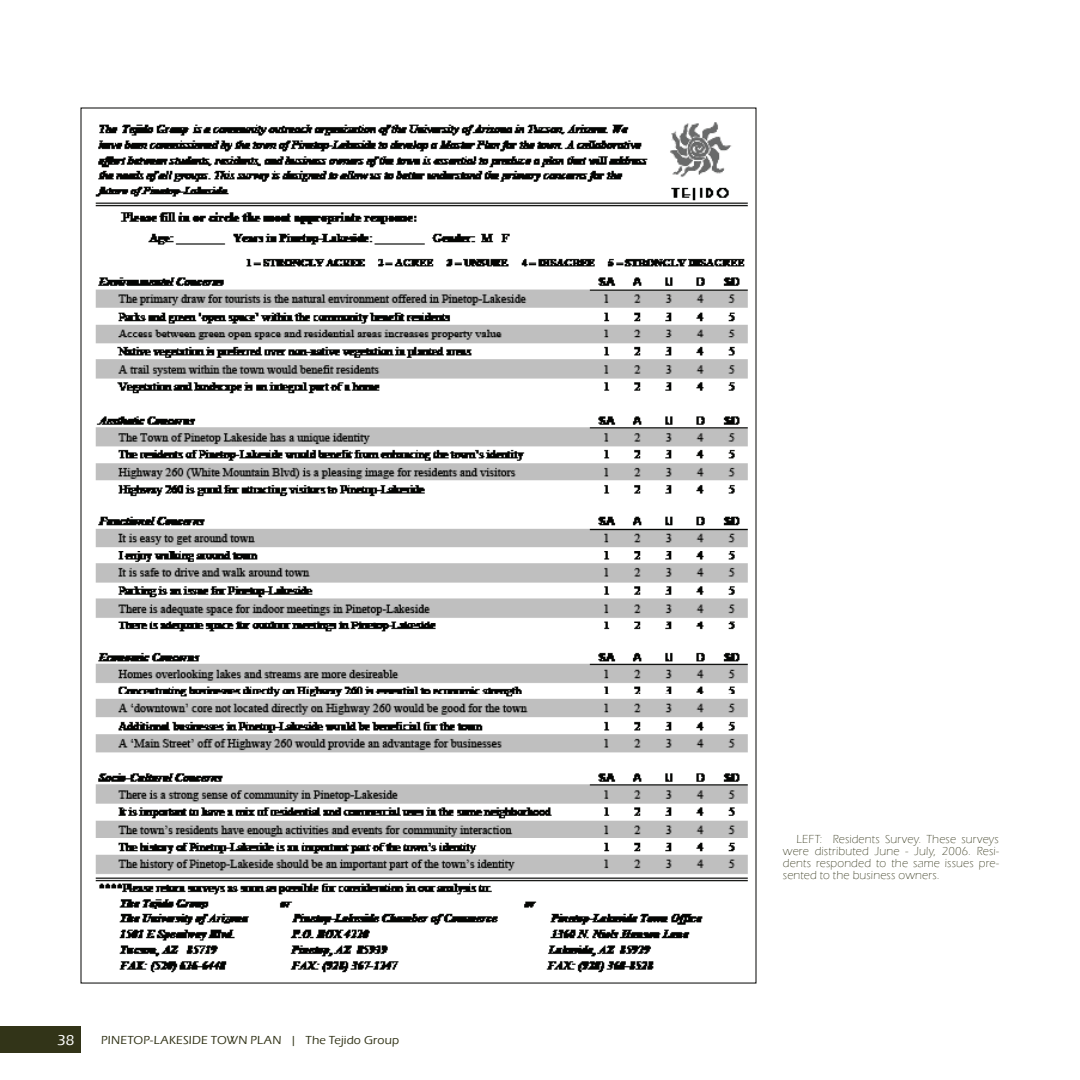
<style>
.page{position:relative;width:1080px;height:1080px;background:#fff}
.page>*{position:absolute;margin:0;border:0;box-sizing:border-box;transform-origin:0 0}
.t1{font:500 15px "Eras ITC";color:#fff}
.t2{font:300 12px/12px "Eras ITC";letter-spacing:.015em;color:#323418;text-align:justify}
.t3{font:500 12px "Eras ITC";letter-spacing:.015em;color:#323418}
</style>
<div class="page">
<div style="left:0;top:1026px;width:81px;height:27px;background:#323418"></div>
<img style="left:95px;top:122px;width:653px;height:851px">
<p class="t1" style="left:57px;top:1031px;width:19px">38</p>
<p class="t3" style="left:101px;top:1033px;width:299px">PINETOP-LAKESIDE TOWN PLAN | The Tejido Group</p>
<p class="t2" style="left:783px;top:833px;width:217px;text-indent:14px">LEFT: Residents Survey. These surveys were distributed June - July, 2006. Resi&shy;dents responded to the same issues pre&shy;sented to the business owners.</p>
</div>
